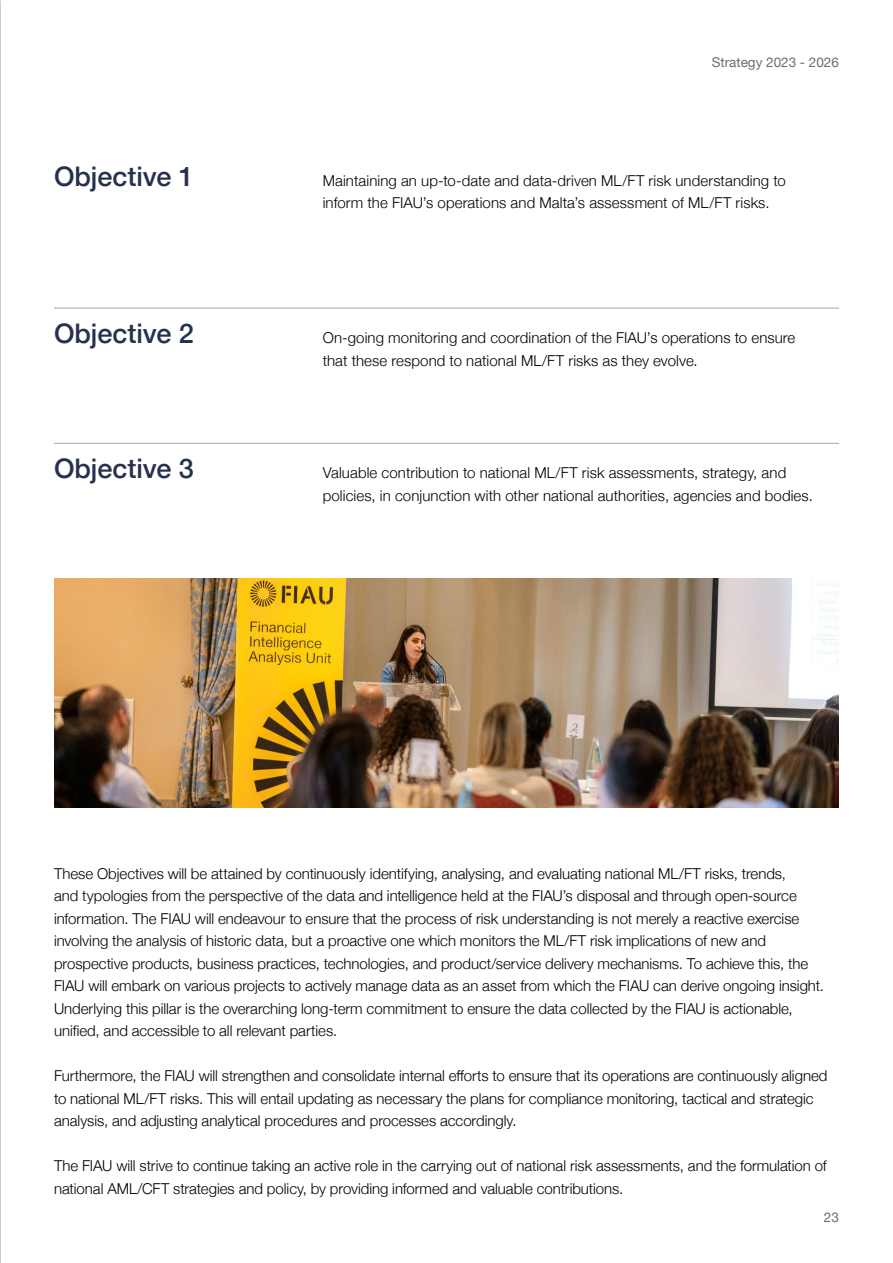
<style>
.page{position:relative;width:893px;height:1263px;background:#fff}
.page>*{position:absolute;margin:0;border:0;box-sizing:border-box;transform-origin:0 0}
.t1{font:500 27px "Helvetica Neue";letter-spacing:-.005em;color:#263150}
.t2{font:300 15px/22.5px "Helvetica Neue";color:#000}
.t3{font:13.5px "Helvetica Neue";color:#6d6e71}
</style>
<div class="page">
<hr style="left:54px;top:308px;width:785px;height:1px;background:#a7a9ac">
<hr style="left:54px;top:443px;width:785px;height:1px;background:#a7a9ac">
<img style="left:54px;top:578px;width:785px;height:230px">
<h1 class="t1" style="left:54px;top:154px;width:141px">Objective 1</h1>
<h1 class="t1" style="left:54px;top:312px;width:141px">Objective 2</h1>
<h1 class="t1" style="left:54px;top:447px;width:141px">Objective 3</h1>
<p class="t3" style="left:712px;top:52px;width:129px">Strategy 2023 - 2026</p>
<p class="t2" style="left:323px;top:168px;width:465px">Maintaining an up-to-date and data-driven ML/FT risk understanding to inform the FIAU’s operations and Malta’s assessment of ML/FT risks.</p>
<p class="t2" style="left:323px;top:325px;width:474px">On-going monitoring and coordination of the FIAU’s operations to ensure that these respond to national ML/FT risks as they evolve.</p>
<p class="t2" style="left:323px;top:460px;width:492px">Valuable contribution to national ML/FT risk assessments, strategy, and policies, in conjunction with other national authorities, agencies and bodies.</p>
<p class="t2" style="left:54px;top:861px;width:771px">These Objectives will be attained by continuously identifying, analysing, and evaluating national ML/FT risks, trends,<br>and typologies from the perspective of the data and intelligence held at the FIAU’s disposal and through open-source information. The FIAU will endeavour to ensure that the process of risk understanding is not merely a reactive exercise involving the analysis of historic data, but a proactive one which monitors the ML/FT risk implications of new and prospective products, business practices, technologies, and product/service delivery mechanisms. To achieve this, the FIAU will embark on various projects to actively manage data as an asset from which the FIAU can derive ongoing insight.<br>Underlying this pillar is the overarching long-term commitment to ensure the data collected by the FIAU is actionable, unified, and accessible to all relevant parties.</p>
<p class="t2" style="left:54px;top:1064px;width:775px">Furthermore, the FIAU will strengthen and consolidate internal efforts to ensure that its operations are continuously aligned to national ML/FT risks. This will entail updating as necessary the plans for compliance monitoring, tactical and strategic analysis, and adjusting analytical procedures and processes accordingly.</p>
<p class="t2" style="left:54px;top:1154px;width:774px">The FIAU will strive to continue taking an active role in the carrying out of national risk assessments, and the formulation of national AML/CFT strategies and policy, by providing informed and valuable contributions.</p>
<p class="t3" style="left:824px;top:1207px;width:17px">23</p>
</div>
